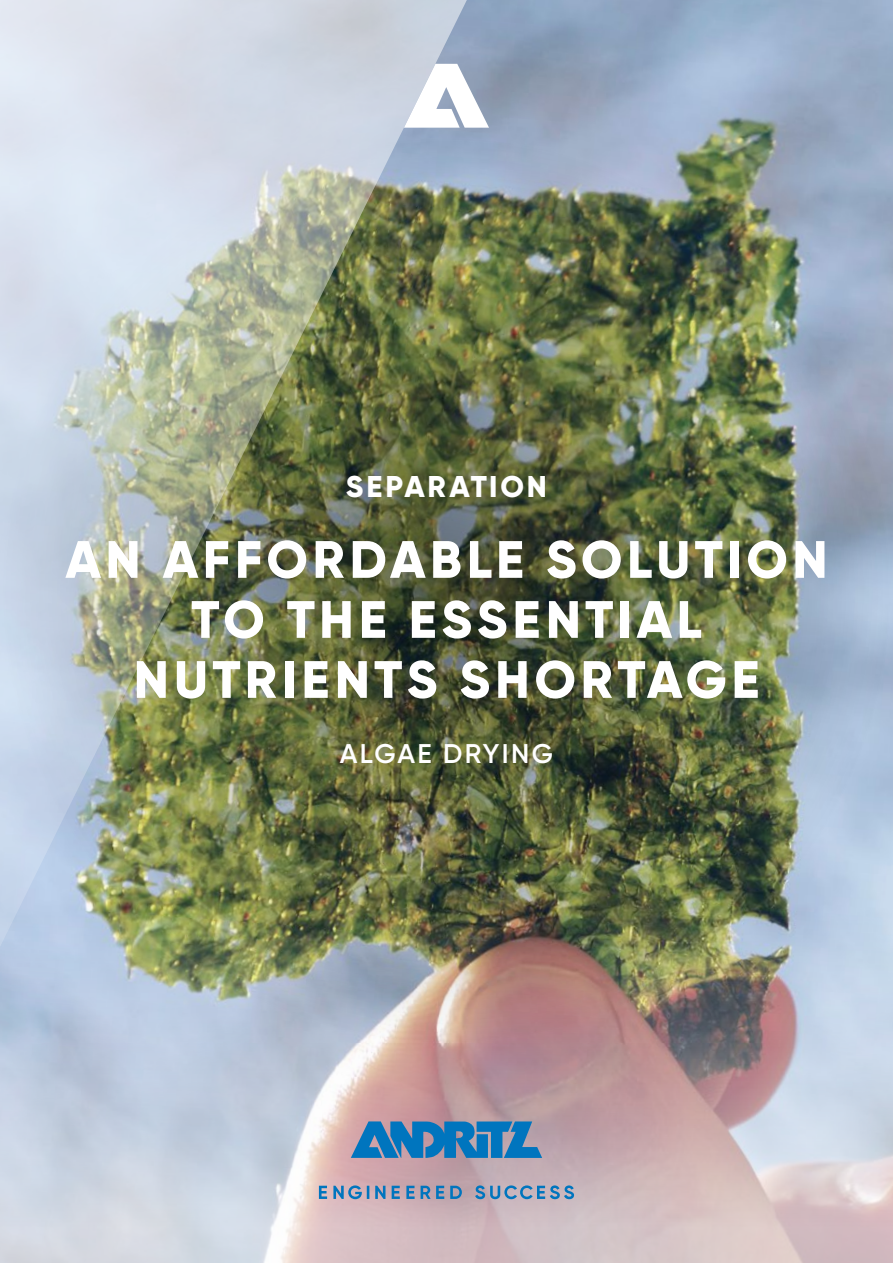
<style>
.page{position:relative;width:893px;height:1263px;background:#fff}
.page>*{position:absolute;margin:0;border:0;box-sizing:border-box;transform-origin:0 0}
.t1{font:800 52.5px/60px "Gilroy";letter-spacing:.085em;color:#fff;text-align:center}
.t2{font:800 30px "Gilroy";letter-spacing:.09em;color:#fff}
.t3{font:600 27px "Gilroy";letter-spacing:.085em;color:#fff}
</style>
<div class="page">
<img style="left:473px;top:0;width:420px;height:785px">
<svg style="left:0;top:785px;width:893px;height:478px"></svg>
<img style="left:3px;top:138px;width:887px;height:904px;border-radius:50%">
<img style="left:0;top:0;width:473px;height:973px">
<svg style="left:404px;top:64px;width:85px;height:64px"></svg>
<svg style="left:351px;top:1121px;width:191px;height:37px"></svg>
<svg style="left:319px;top:1185px;width:255px;height:14px"></svg>
<p class="t2" style="left:346px;top:467px;width:203px">SEPARATION</p>
<p class="t1" style="left:65px;top:529px;width:764px">AN AFFORDABLE SOLUTION<br>TO THE ESSENTIAL<br>NUTRIENTS SHORTAGE</p>
<p class="t3" style="left:340px;top:737px;width:215px">ALGAE DRYING</p>
</div>
